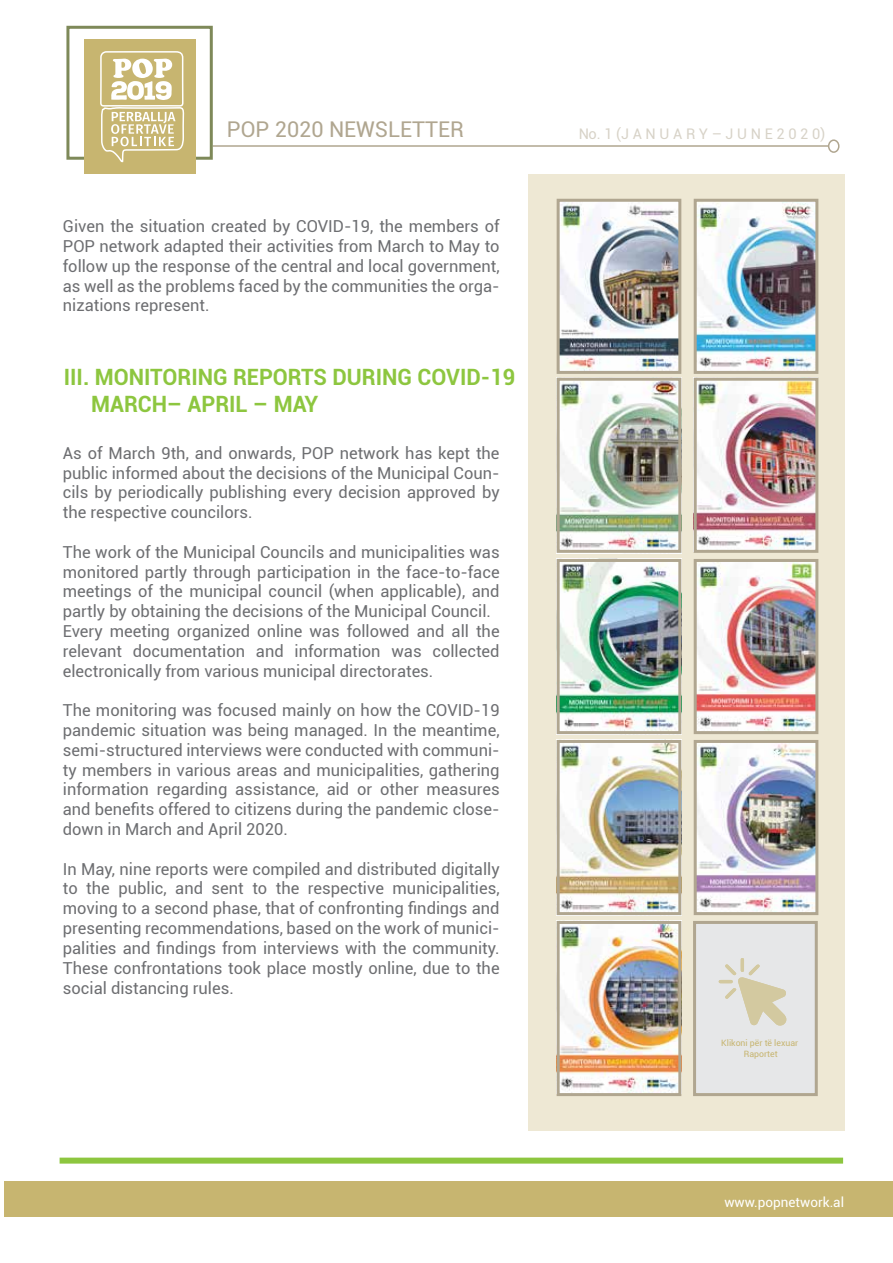
<style>
.page{position:relative;width:893px;height:1263px;background:#fff}
.page>*{position:absolute;margin:0;border:0;box-sizing:border-box;transform-origin:0 0}
.t1{font:700 22.5px/27px "Roboto";color:#8dc63f}
.t2{font:21.75px "Roboto";color:#b0a690}
.t3{font:16.5px/19.8px "Roboto";color:#6d6e71;text-align:justify}
.t4{font:14.7px "Roboto";color:#b0a690}
.t5{font:13.5px "Roboto";color:#fff}
.t6{font:8.7px/10.5px "Roboto";color:#c7b570;text-align:center}
</style>
<div class="page">
<div style="left:528px;top:174px;width:317px;height:956px;background:#eee8d4"></div>
<img style="left:698px;top:203px;width:116px;height:167px">
<img style="left:561px;top:203px;width:116px;height:167px">
<img style="left:698px;top:382px;width:116px;height:167px">
<img style="left:557px;top:382px;width:124px;height:172px">
<img style="left:698px;top:744px;width:116px;height:167px">
<img style="left:561px;top:925px;width:116px;height:167px">
<img style="left:561px;top:744px;width:116px;height:167px">
<img style="left:698px;top:563px;width:116px;height:167px">
<img style="left:561px;top:563px;width:116px;height:167px">
<div style="left:695px;top:923px;width:121px;height:170px;background:#e6e7e8"></div>
<div style="left:557px;top:199px;width:124px;height:175px;border:3px solid #b0a690"></div>
<div style="left:557px;top:378px;width:124px;height:175px;border:3px solid #b0a690"></div>
<div style="left:557px;top:559px;width:124px;height:175px;border:3px solid #b0a690"></div>
<div style="left:557px;top:740px;width:124px;height:175px;border:3px solid #b0a690"></div>
<div style="left:557px;top:921px;width:124px;height:175px;border:3px solid #b0a690"></div>
<div style="left:693px;top:921px;width:125px;height:175px;border:3px solid #b0a690"></div>
<div style="left:694px;top:199px;width:124px;height:175px;border:3px solid #b0a690"></div>
<div style="left:694px;top:378px;width:124px;height:175px;border:3px solid #b0a690"></div>
<div style="left:694px;top:559px;width:124px;height:175px;border:3px solid #b0a690"></div>
<div style="left:694px;top:740px;width:124px;height:175px;border:3px solid #b0a690"></div>
<div style="left:4px;top:1181px;width:889px;height:35px;background:#c7b570"></div>
<hr style="left:213px;top:145px;width:616px;height:2px;background:#b0a690">
<div style="left:828px;top:139px;width:11px;height:14px;border:2px solid #b0a690;border-radius:50%"></div>
<div style="left:66px;top:26px;width:147px;height:134px;border:3px solid #7e8959"></div>
<div style="left:84px;top:40px;width:111px;height:134px;background:#c7b570"></div>
<div style="left:60px;top:1157px;width:783px;height:6px;background:#8dc63f"></div>
<svg style="left:100px;top:51px;width:85px;height:112px"></svg>
<svg style="left:719px;top:958px;width:67px;height:67px"></svg>
<h2 class="t2" style="left:227px;top:114px;width:239px">POP 2020 NEWSLETTER</h2>
<p class="t4" style="left:578px;top:124px;width:249px">No. 1 (J A N U A R Y – J U N E 2 0 2 0)</p>
<p class="t3" style="left:63px;top:216px;width:438px">Given the situation created by COVID-19, the members of POP network adapted their activities from March to May to follow up the response of the central and local government, as well as the problems faced by the communities the orga&shy;nizations represent.</p>
<h1 class="t1" style="left:91px;top:362px;width:426px;text-indent:-27px">III. MONITORING REPORTS DURING COVID-19<br>MARCH– APRIL – MAY</h1>
<p class="t3" style="left:63px;top:442px;width:438px">As of March 9th, and onwards, POP network has kept the public informed about the decisions of the Municipal Coun&shy;cils by periodically publishing every decision approved by the respective councilors.</p>
<p class="t3" style="left:63px;top:541px;width:438px;text-align:left">The work of the Municipal Councils and municipalities was monitored partly through participation in the face-to-face meetings of the municipal council (when applicable), and partly by obtaining the decisions of the Municipal Council.<br>Every meeting organized online was followed and all the relevant documentation and information was collected electronically from various municipal directorates.</p>
<p class="t3" style="left:63px;top:700px;width:438px">The monitoring was focused mainly on how the COVID-19 pandemic situation was being managed. In the meantime, semi-structured interviews were conducted with communi&shy;ty members in various areas and municipalities, gathering information regarding assistance, aid or other measures and benefits offered to citizens during the pandemic close&shy;down in March and April 2020.</p>
<p class="t3" style="left:63px;top:858px;width:438px">In May, nine reports were compiled and distributed digitally to the public, and sent to the respective municipalities, moving to a second phase, that of confronting findings and presenting recommendations, based on the work of munici&shy;palities and findings from interviews with the community.<br>These confrontations took place mostly online, due to the social distancing rules.</p>
<p class="t6" style="left:721px;top:1037px;width:78px">Klikoni për të lexuar<br>Raportet</p>
<p class="t5" style="left:724px;top:1192px;width:121px">www.popnetwork.al</p>
</div>
